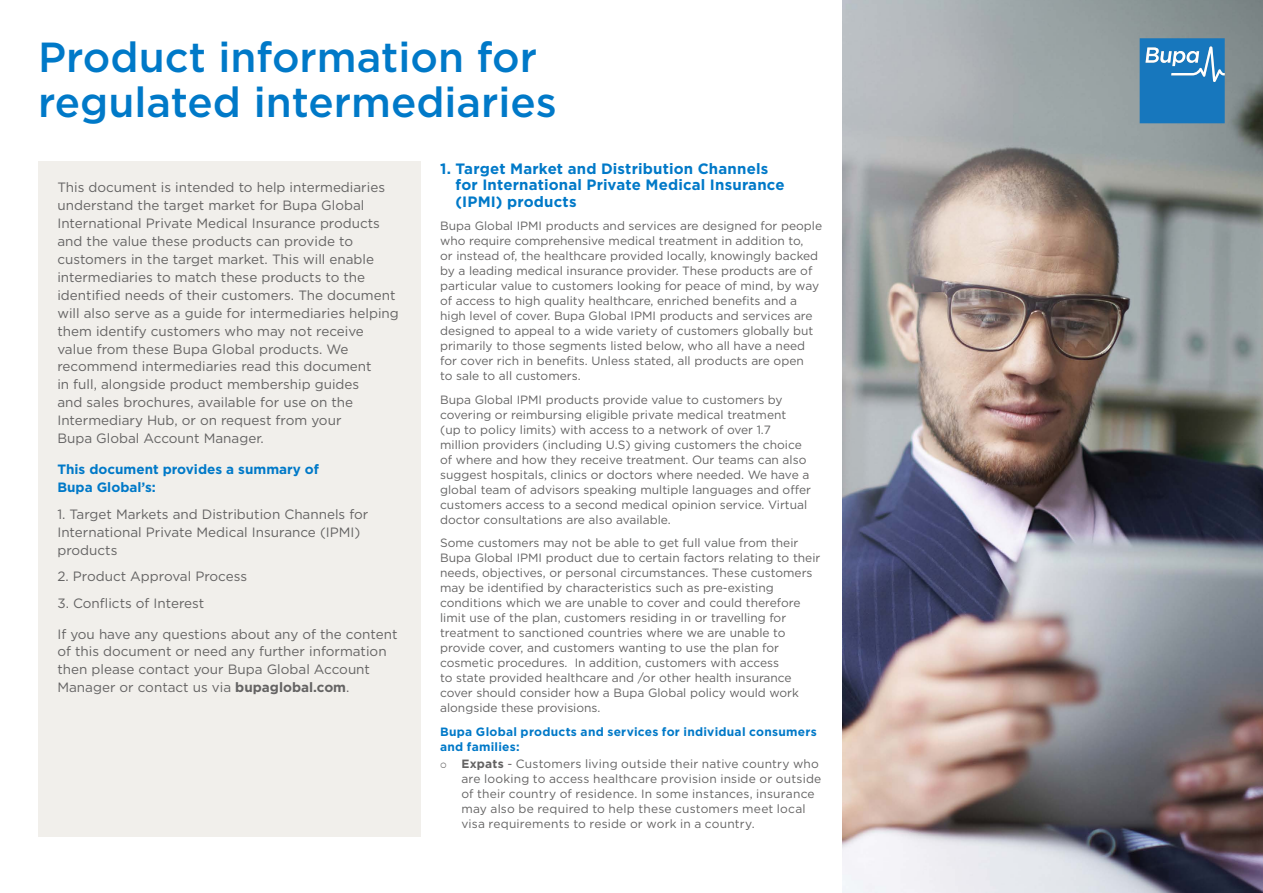
<style>
.page{position:relative;width:1263px;height:893px;background:#fff}
.page>*{position:absolute;margin:0;border:0;box-sizing:border-box;transform-origin:0 0}
.t1{font:500 42px/45px "Gotham";color:#0079c8}
.t2{font:700 15px/16.5px "Gotham";letter-spacing:.01em;color:#0079c8}
.t3{font:13.5px/18px "Gotham";color:#646363}
.t4{font:700 13.5px/18px "Gotham";color:#0079c8}
.t5{font:12px/15px "Gotham";color:#646363}
.t6{font:700 12px/15px "Gotham";letter-spacing:.02em;color:#0079c8}
.s1{font-weight:700}
</style>
<div class="page">
<img style="left:842px;top:0;width:421px;height:893px">
<svg style="left:1140px;top:38px;width:85px;height:85px;background:#2d83c2"></svg>
<div style="left:38px;top:162px;width:383px;height:675px;background:#f1efeb"></div>
<h1 class="t1" style="left:38px;top:34px;width:520px">Product information for regulated intermediaries</h1>
<p class="t3" style="left:57px;top:177px;width:343px">This document is intended to help intermediaries understand the target market for Bupa Global International Private Medical Insurance products and the value these products can provide to customers in the target market. This will enable intermediaries to match these products to the identified needs of their customers. The document will also serve as a guide for intermediaries helping them identify customers who may not receive value from these Bupa Global products. We recommend intermediaries read this document<br>in full, alongside product membership guides<br>and sales brochures, available for use on the Intermediary Hub, or on request from your<br>Bupa Global Account Manager.</p>
<p class="t4" style="left:57px;top:460px;width:263px">This document provides a summary of<br>Bupa Global’s:</p>
<p class="t3" style="left:57px;top:505px;width:312px">1. Target Markets and Distribution Channels for<br>International Private Medical Insurance (IPMI) products</p>
<p class="t3" style="left:57px;top:567px;width:191px">2. Product Approval Process</p>
<p class="t3" style="left:57px;top:594px;width:148px">3. Conflicts of Interest</p>
<p class="t3" style="left:57px;top:624px;width:342px">If you have any questions about any of the content of this document or need any further information then please contact your Bupa Global Account Manager or contact us via <span class="s1">bupaglobal.com</span>.</p>
<p class="t2" style="left:456px;top:160px;width:330px;text-indent:-15px">1. Target Market and Distribution Channels for International Private Medical Insurance (IPMI) products</p>
<p class="t5" style="left:440px;top:218px;width:383px">Bupa Global IPMI products and services are designed for people who require comprehensive medical treatment in addition to,<br>or instead of, the healthcare provided locally, knowingly backed by a leading medical insurance provider. These products are of particular value to customers looking for peace of mind, by way of access to high quality healthcare, enriched benefits and a high level of cover. Bupa Global IPMI products and services are designed to appeal to a wide variety of customers globally but primarily to those segments listed below, who all have a need for cover rich in benefits. Unless stated, all products are open<br>to sale to all customers.</p>
<p class="t5" style="left:440px;top:392px;width:372px">Bupa Global IPMI products provide value to customers by covering or reimbursing eligible private medical treatment<br>(up to policy limits) with access to a network of over 1.7 million providers (including U.S) giving customers the choice of where and how they receive treatment. Our teams can also suggest hospitals, clinics or doctors where needed. We have a global team of advisors speaking multiple languages and offer customers access to a second medical opinion service. Virtual doctor consultations are also available.</p>
<p class="t5" style="left:440px;top:535px;width:382px">Some customers may not be able to get full value from their Bupa Global IPMI product due to certain factors relating to their needs, objectives, or personal circumstances. These customers may be identified by characteristics such as pre-existing conditions which we are unable to cover and could therefore limit use of the plan, customers residing in or travelling for treatment to sanctioned countries where we are unable to provide cover, and customers wanting to use the plan for cosmetic procedures. In addition, customers with access<br>to state provided healthcare and /or other health insurance cover should consider how a Bupa Global policy would work alongside these provisions.</p>
<p class="t6" style="left:440px;top:724px;width:378px">Bupa Global products and services for individual consumers and families:</p>
<p class="t5" style="left:461px;top:756px;width:361px;text-indent:-21px">○ <span class="s1">Expats</span> - Customers living outside their native country who are looking to access healthcare provision inside or outside of their country of residence. In some instances, insurance may also be required to help these customers meet local visa requirements to reside or work in a country.</p>
</div>
